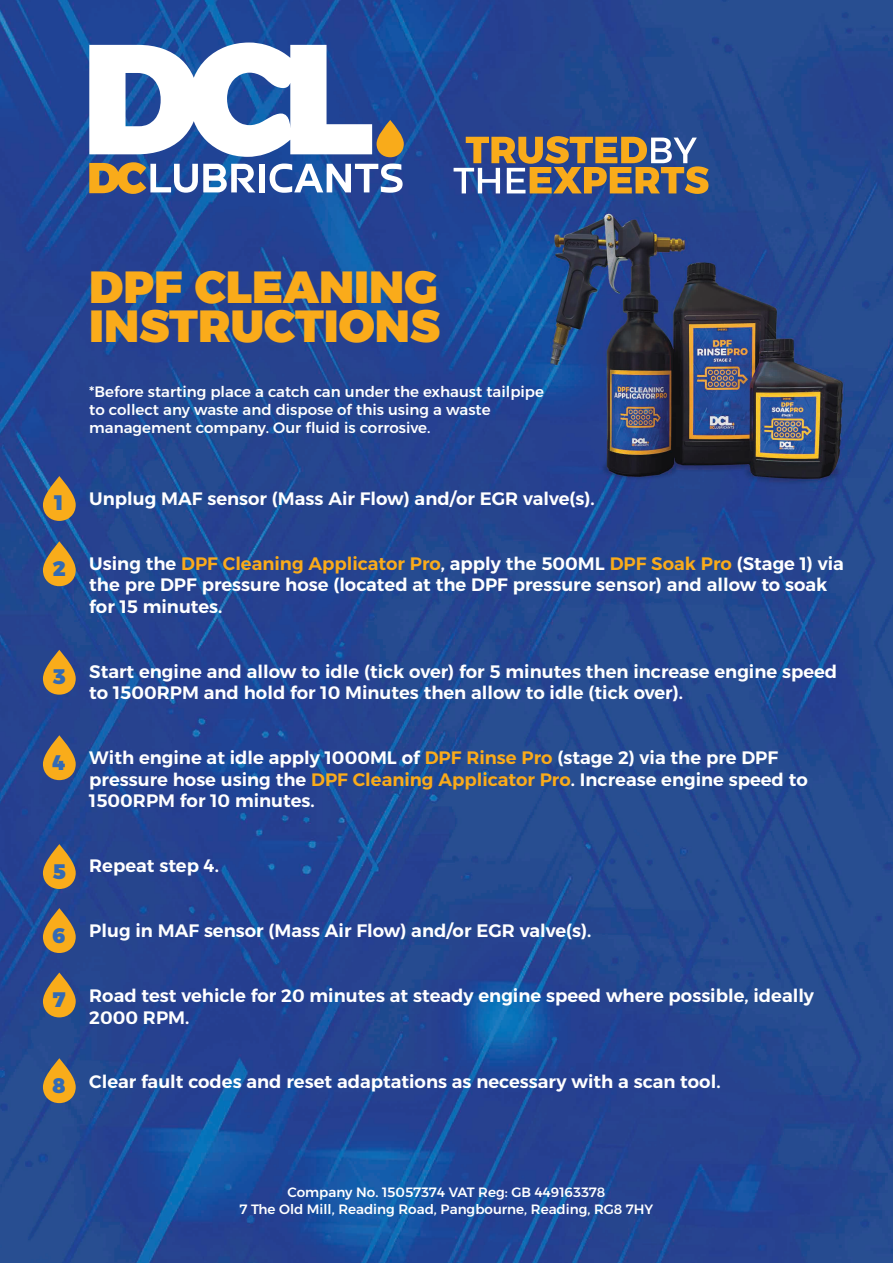
<style>
.page{position:relative;width:893px;height:1263px;background:#fff}
.page>*{position:absolute;margin:0;border:0;box-sizing:border-box;transform-origin:0 0}
.t1{font:900 45px/39px "Alexandria";color:#faab1a}
.t2{font:900 21px "Alexandria";color:#336ab3}
.t3{font:600 18px/21.6px "Alexandria";color:#fff}
.t4{font:500 15px/18px "Alexandria";color:#fff}
.t5{font:500 13.5px/16.2px "Alexandria";color:#fff;text-align:center}
.s1{color:#faab1a}
</style>
<div class="page">
<img style="left:0;top:0;width:893px;height:1263px">
<svg style="left:377px;top:120px;width:27px;height:37px"></svg>
<svg style="left:89px;top:43px;width:314px;height:151px"></svg>
<svg style="left:454px;top:136px;width:255px;height:58px;background:#897c6b"></svg>
<svg style="left:43px;top:476px;width:33px;height:45px"></svg>
<svg style="left:43px;top:541px;width:33px;height:45px"></svg>
<svg style="left:43px;top:650px;width:33px;height:45px"></svg>
<svg style="left:43px;top:735px;width:33px;height:45px"></svg>
<svg style="left:43px;top:844px;width:33px;height:45px"></svg>
<svg style="left:43px;top:908px;width:33px;height:45px"></svg>
<svg style="left:43px;top:972px;width:33px;height:45px"></svg>
<svg style="left:43px;top:1058px;width:33px;height:45px"></svg>
<img style="left:551px;top:214px;width:293px;height:273px">
<h1 class="t1" style="left:89px;top:268px;width:352px">DPF CLEANING<br>INSTRUCTIONS</h1>
<p class="t4" style="left:89px;top:383px;width:456px">*Before starting place a catch can under the exhaust tailpipe to collect any waste and dispose of this using a waste management company. Our fluid is corrosive.</p>
<p class="t2" style="left:55px;top:491px;width:10px">1</p>
<p class="t3" style="left:89px;top:488px;width:507px">Unplug MAF sensor (Mass Air Flow) and/or EGR valve(s).</p>
<p class="t2" style="left:53px;top:556px;width:15px">2</p>
<p class="t3" style="left:89px;top:553px;width:756px">Using the <span class="s1">DPF Cleaning Applicator Pro</span>, apply the 500ML <span class="s1">DPF Soak Pro</span> (Stage 1) via the pre DPF pressure hose (located at the DPF pressure sensor) and allow to soak for 15 minutes.</p>
<p class="t2" style="left:53px;top:665px;width:14px">3</p>
<p class="t3" style="left:89px;top:661px;width:749px">Start engine and allow to idle (tick over) for 5 minutes then increase engine speed to 1500RPM and hold for 10 Minutes then allow to idle (tick over).</p>
<p class="t2" style="left:53px;top:750px;width:14px">4</p>
<p class="t3" style="left:89px;top:747px;width:720px">With engine at idle apply 1000ML of <span class="s1">DPF Rinse Pro</span> (stage 2) via the pre DPF pressure hose using the <span class="s1">DPF Cleaning Applicator Pro</span>. Increase engine speed to<br>1500RPM for 10 minutes.</p>
<p class="t2" style="left:53px;top:859px;width:15px">5</p>
<p class="t3" style="left:89px;top:855px;width:131px">Repeat step 4.</p>
<p class="t2" style="left:53px;top:923px;width:15px">6</p>
<p class="t3" style="left:89px;top:920px;width:504px">Plug in MAF sensor (Mass Air Flow) and/or EGR valve(s).</p>
<p class="t2" style="left:53px;top:987px;width:14px">7</p>
<p class="t3" style="left:89px;top:985px;width:726px">Road test vehicle for 20 minutes at steady engine speed where possible, ideally<br>2000 RPM.</p>
<p class="t2" style="left:53px;top:1073px;width:15px">8</p>
<p class="t3" style="left:89px;top:1071px;width:633px">Clear fault codes and reset adaptations as necessary with a scan tool.</p>
<p class="t5" style="left:240px;top:1184px;width:415px">Company No. 15057374 VAT Reg: GB 449163378<br>7 The Old Mill, Reading Road, Pangbourne, Reading, RG8 7HY</p>
</div>
